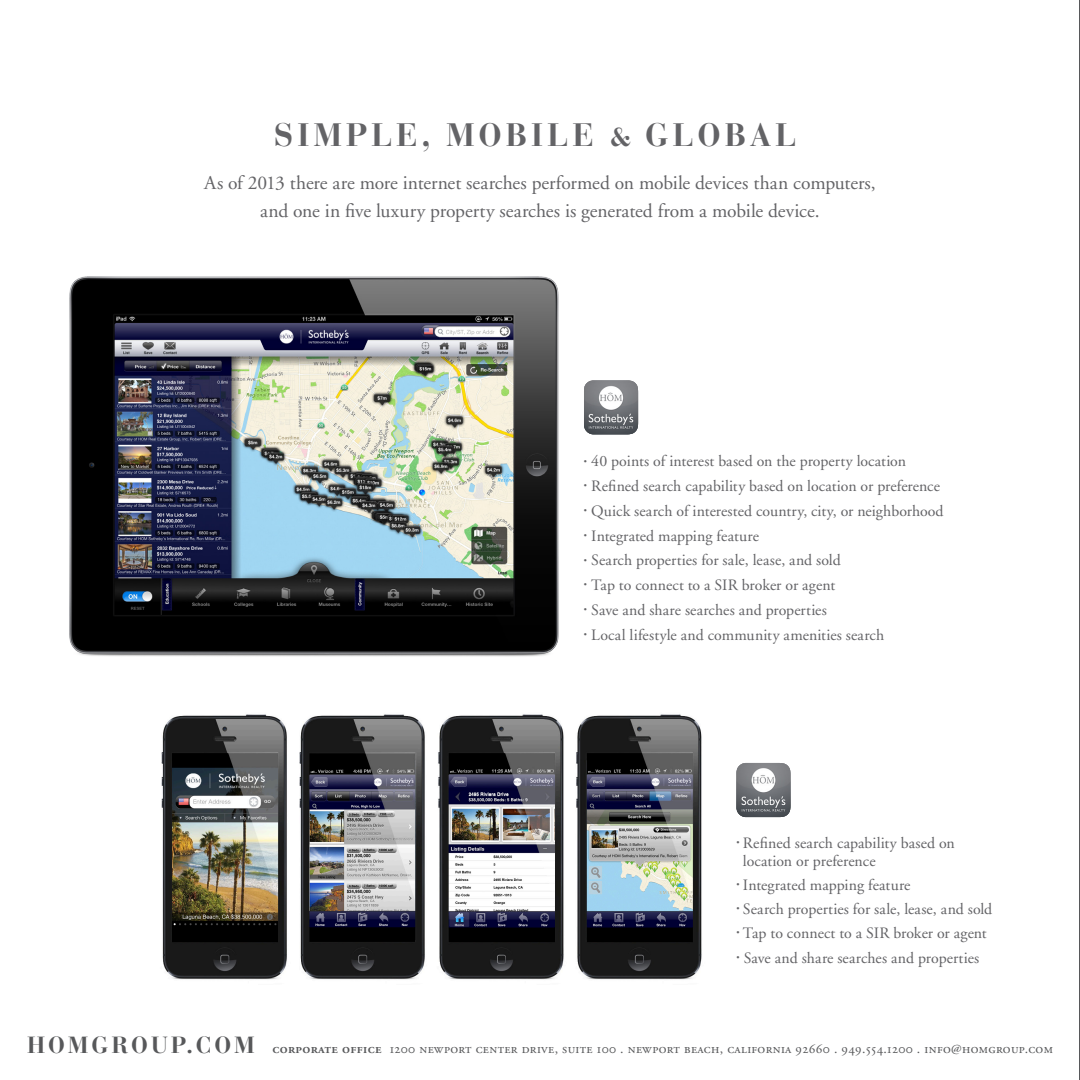
<style>
.page{position:relative;width:1080px;height:1080px;background:#fff}
.page>*{position:absolute;margin:0;border:0;box-sizing:border-box;transform-origin:0 0}
.t1{font:32.25px "Bauer Bodoni Bold Os F";letter-spacing:.115em;color:#636366}
.t2{font:23.25px "Bauer Bodoni Bold Os F";letter-spacing:.13em;color:#57585a}
.t3{font:19.5px/28.5px "Adobe Garamond";letter-spacing:-.005em;color:#636366;text-align:center}
.t4{font:15.75px/18.5px "Adobe Garamond";letter-spacing:.005em;color:#636366}
.t5{font:13.65px "Adobe Garamond Regular SC";letter-spacing:.025em;color:#57585a}
.s1{font-size:27px}
.s2{font-family:"Adobe Garamond Semibold SC"}
</style>
<div class="page">
<img style="left:161px;top:714px;width:541px;height:266px">
<img style="left:736px;top:769px;width:55px;height:42px">
<img style="left:737px;top:763px;width:53px;height:54px">
<img style="left:69px;top:276px;width:490px;height:381px">
<img style="left:584px;top:380px;width:54px;height:54px">
<p class="t1" style="left:274px;top:116px;width:524px">SIMPLE, MOBILE <span class="s1">&amp;</span> GLOBAL</p>
<p class="t3" style="left:204px;top:169px;width:673px">As of 2013 there are more internet searches performed on mobile devices than computers, and one in five luxury property searches is generated from a mobile device.</p>
<p class="t4" style="left:584px;top:452px;width:324px"><sup>•</sup> 40 points of interest based on the property location</p>
<p class="t4" style="left:584px;top:477px;width:358px"><sup>•</sup> Refined search capability based on location or preference</p>
<p class="t4" style="left:584px;top:502px;width:361px"><sup>•</sup> Quick search of interested country, city, or neighborhood</p>
<p class="t4" style="left:584px;top:527px;width:177px"><sup>•</sup> Integrated mapping feature</p>
<p class="t4" style="left:584px;top:551px;width:258px"><sup>•</sup> Search properties for sale, lease, and sold</p>
<p class="t4" style="left:584px;top:576px;width:253px"><sup>•</sup> Tap to connect to a SIR broker or agent</p>
<p class="t4" style="left:584px;top:601px;width:244px"><sup>•</sup> Save and share searches and properties</p>
<p class="t4" style="left:584px;top:626px;width:302px"><sup>•</sup> Local lifestyle and community amenities search</p>
<p class="t4" style="left:743px;top:834px;width:214px;text-indent:-6px"><sup>•</sup> Refined search capability based on location or preference</p>
<p class="t4" style="left:736px;top:876px;width:176px"><sup>•</sup> Integrated mapping feature</p>
<p class="t4" style="left:736px;top:900px;width:257px"><sup>•</sup> Search properties for sale, lease, and sold</p>
<p class="t4" style="left:736px;top:924px;width:252px"><sup>•</sup> Tap to connect to a SIR broker or agent</p>
<p class="t4" style="left:736px;top:949px;width:244px"><sup>•</sup> Save and share searches and properties</p>
<p class="t2" style="left:27px;top:1031px;width:229px">HOMGROUP.COM</p>
<p class="t5" style="left:272px;top:1041px;width:782px"><span class="s2">corporate office</span> 1200 newport center drive, suite 100 . newport beach, california 92660 . 949.554.1200 . info@homgroup.com</p>
</div>
